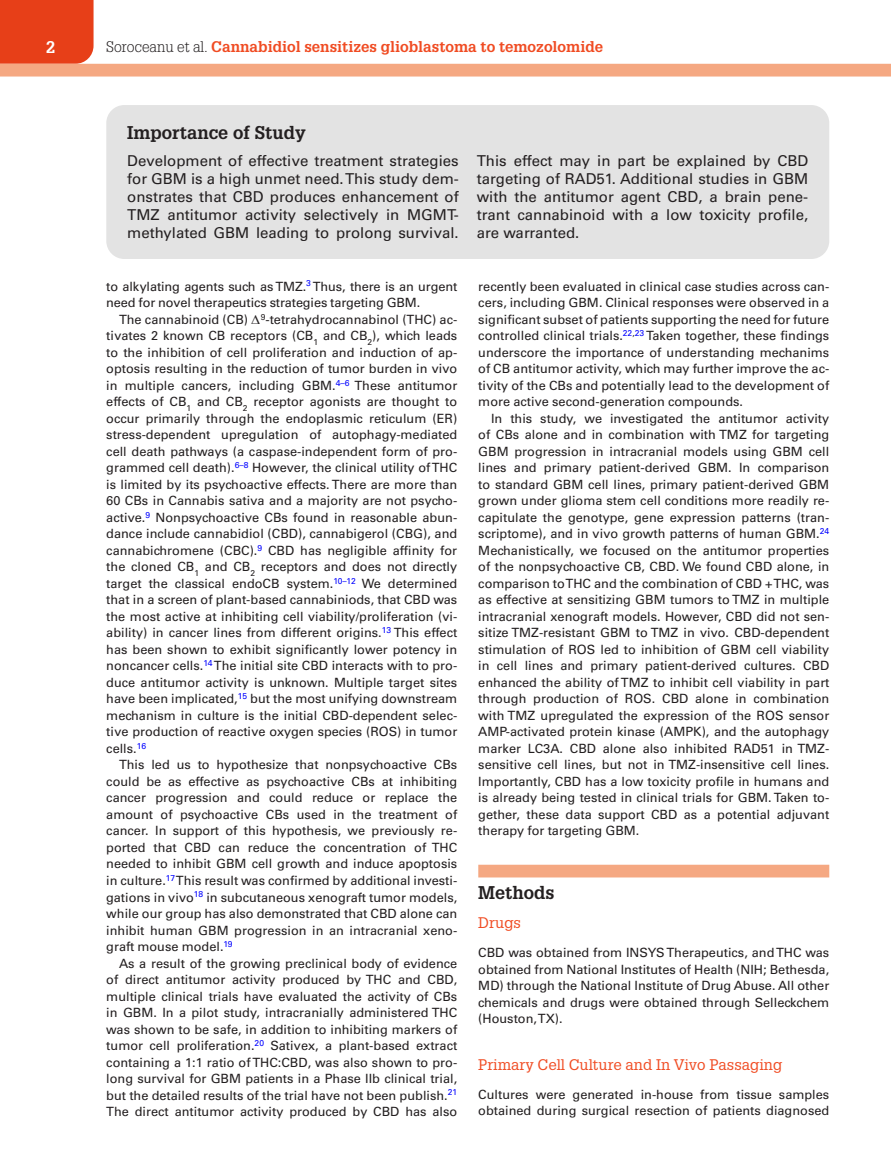
<style>
.page{position:relative;width:891px;height:1175px;background:#fff}
.page>*{position:absolute;margin:0;border:0;box-sizing:border-box;transform-origin:0 0}
.Box_Head{font:700 18px "Glypha LT Std";color:#231f20}
.HeadA{font:700 18px "Glypha LT Std";color:#231f20}
.t1{font:700 16.5px "Glypha LT Std";color:#fff}
.BoxText3{font:15px/18px "Univers LT Std";color:#231f20;text-align:justify}
.t2{font:15px "Glypha LT Std Bold 2";color:#f04b22}
.HeadB{font:15px "Glypha LT Std";color:#f04b22}
.HeadB_HeadA{font:15px "Glypha LT Std";color:#f04b22}
.TextInd{font:12.75px/16.5px "Univers LT Std";color:#231f20;text-align:justify}
.Text{font:12.75px/16.5px "Univers LT Std";color:#231f20;text-align:justify}
.Text_First{font:12.75px/16.5px "Univers LT Std";letter-spacing:-.01em;color:#231f20}
.s1{font-family:"Glypha LT Std";font-weight:300;color:#231f20}
.s2{font-family:"Gandhari Unicode"}
</style>
<div class="page">
<div style="left:0;top:0;width:94px;height:64px;background:#e73f18"></div>
<div style="left:0;top:64px;width:891px;height:12px;background:#f5a882"></div>
<div style="left:478px;top:864px;width:351px;height:13px;background:#f5a882"></div>
<div style="left:106px;top:105px;width:723px;height:154px;background:#e3e3e3;border-radius:18px"></div>
<p class="t1" style="left:46px;top:37px;width:11px">2</p>
<p class="t2" style="left:106px;top:37px;width:498px"><span class="s1">Soroceanu et al.</span> Cannabidiol sensitizes glioblastoma to temozolomide</p>
<p class="Box_Head" style="left:127px;top:121px;width:180px">Importance of Study</p>
<p class="BoxText3" style="left:127px;top:152px;width:333px">Development of effective treatment strategies for GBM is a high unmet need. This study dem&shy;onstrates that CBD produces enhancement of TMZ antitumor activity selectively in MGMT&shy;methylated GBM leading to prolong survival.</p>
<p class="BoxText3" style="left:477px;top:152px;width:333px">This effect may in part be explained by CBD targeting of RAD51. Additional studies in GBM with the antitumor agent CBD, a brain pene&shy;trant cannabinoid with a low toxicity profile, are warranted.</p>
<p class="Text_First" style="left:106px;top:278px;width:352px">to alkylating agents such as TMZ.<sup>3</sup> Thus, there is an urgent need for novel therapeutics strategies targeting GBM.</p>
<p class="TextInd" style="left:106px;top:311px;width:353px;text-indent:13px">The cannabinoid (CB) <span class="s2">Δ</span><sup>9</sup>-tetrahydrocannabinol (THC) ac&shy;tivates 2 known CB receptors (CB<sub>1</sub> and CB<sub>2</sub>), which leads to the inhibition of cell proliferation and induction of ap&shy;optosis resulting in the reduction of tumor burden in vivo in multiple cancers, including GBM.<sup>4–6</sup> These antitumor effects of CB<sub>1</sub> and CB<sub>2</sub> receptor agonists are thought to occur primarily through the endoplasmic reticulum (ER) stress-dependent upregulation of autophagy-mediated cell death pathways (a caspase-independent form of pro&shy;grammed cell death).<sup>6–8</sup> However, the clinical utility of THC is limited by its psychoactive effects. There are more than 60 CBs in Cannabis sativa and a majority are not psycho&shy;active.<sup>9</sup> Nonpsychoactive CBs found in reasonable abun&shy;dance include cannabidiol (CBD), cannabigerol (CBG), and cannabichromene (CBC).<sup>9</sup> CBD has negligible affinity for the cloned CB<sub>1</sub> and CB<sub>2</sub> receptors and does not directly target the classical endoCB system.<sup>10–12</sup> We determined that in a screen of plant-based cannabiniods, that CBD was the most active at inhibiting cell viability/proliferation (vi&shy;ability) in cancer lines from different origins.<sup>13</sup> This effect has been shown to exhibit significantly lower potency in noncancer cells.<sup>14</sup> The initial site CBD interacts with to pro&shy;duce antitumor activity is unknown. Multiple target sites have been implicated,<sup>15</sup> but the most unifying downstream mechanism in culture is the initial CBD-dependent selec&shy;tive production of reactive oxygen species (ROS) in tumor cells.<sup>16</sup></p>
<p class="TextInd" style="left:106px;top:756px;width:353px;text-indent:13px">This led us to hypothesize that nonpsychoactive CBs could be as effective as psychoactive CBs at inhibiting cancer progression and could reduce or replace the amount of psychoactive CBs used in the treatment of cancer. In support of this hypothesis, we previously re&shy;ported that CBD can reduce the concentration of THC needed to inhibit GBM cell growth and induce apoptosis in culture.<sup>17</sup> This result was confirmed by additional investi&shy;gations in vivo<sup>18</sup> in subcutaneous xenograft tumor models, while our group has also demonstrated that CBD alone can inhibit human GBM progression in an intracranial xeno&shy;graft mouse model.<sup>19</sup></p>
<p class="TextInd" style="left:106px;top:954px;width:353px;text-indent:13px">As a result of the growing preclinical body of evidence of direct antitumor activity produced by THC and CBD, multiple clinical trials have evaluated the activity of CBs in GBM. In a pilot study, intracranially administered THC was shown to be safe, in addition to inhibiting markers of tumor cell proliferation.<sup>20</sup> Sativex, a plant-based extract containing a 1:1 ratio of THC:CBD, was also shown to pro&shy;long survival for GBM patients in a Phase IIb clinical trial, but the detailed results of the trial have not been publish.<sup>21<br></sup>The direct antitumor activity produced by CBD has also</p>
<p class="TextInd" style="left:478px;top:278px;width:353px">recently been evaluated in clinical case studies across can&shy;cers, including GBM. Clinical responses were observed in a significant subset of patients supporting the need for future controlled clinical trials.<sup>22</sup><sup>,</sup><sup>23</sup> Taken together, these findings underscore the importance of understanding mechanims of CB antitumor activity, which may further improve the ac&shy;tivity of the CBs and potentially lead to the development of more active second-generation compounds.</p>
<p class="TextInd" style="left:478px;top:410px;width:353px;text-indent:13px">In this study, we investigated the antitumor activity of CBs alone and in combination with TMZ for targeting GBM progression in intracranial models using GBM cell lines and primary patient-derived GBM. In comparison to standard GBM cell lines, primary patient-derived GBM grown under glioma stem cell conditions more readily re&shy;capitulate the genotype, gene expression patterns (tran&shy;scriptome), and in vivo growth patterns of human GBM.<sup>24<br></sup>Mechanistically, we focused on the antitumor properties of the nonpsychoactive CB, CBD. We found CBD alone, in comparison to THC and the combination of CBD + THC, was as effective at sensitizing GBM tumors to TMZ in multiple intracranial xenograft models. However, CBD did not sen&shy;sitize TMZ-resistant GBM to TMZ in vivo. CBD-dependent stimulation of ROS led to inhibition of GBM cell viability in cell lines and primary patient-derived cultures. CBD enhanced the ability of TMZ to inhibit cell viability in part through production of ROS. CBD alone in combination with TMZ upregulated the expression of the ROS sensor AMP-activated protein kinase (AMPK), and the autophagy marker LC3A. CBD alone also inhibited RAD51 in TMZ&shy;sensitive cell lines, but not in TMZ-insensitive cell lines.<br>Importantly, CBD has a low toxicity profile in humans and is already being tested in clinical trials for GBM. Taken to&shy;gether, these data support CBD as a potential adjuvant therapy for targeting GBM.</p>
<h2 class="HeadA" style="left:478px;top:881px;width:78px">Methods</h2>
<h3 class="HeadB_HeadA" style="left:478px;top:913px;width:44px">Drugs</h3>
<p class="Text" style="left:478px;top:944px;width:353px">CBD was obtained from INSYS Therapeutics, and THC was obtained from National Institutes of Health (NIH; Bethesda, MD) through the National Institute of Drug Abuse. All other chemicals and drugs were obtained through Selleckchem (Houston, TX).</p>
<h3 class="HeadB" style="left:478px;top:1055px;width:305px">Primary Cell Culture and In Vivo Passaging</h3>
<p class="Text" style="left:478px;top:1086px;width:352px">Cultures were generated in-house from tissue samples obtained during surgical resection of patients diagnosed</p>
</div>
